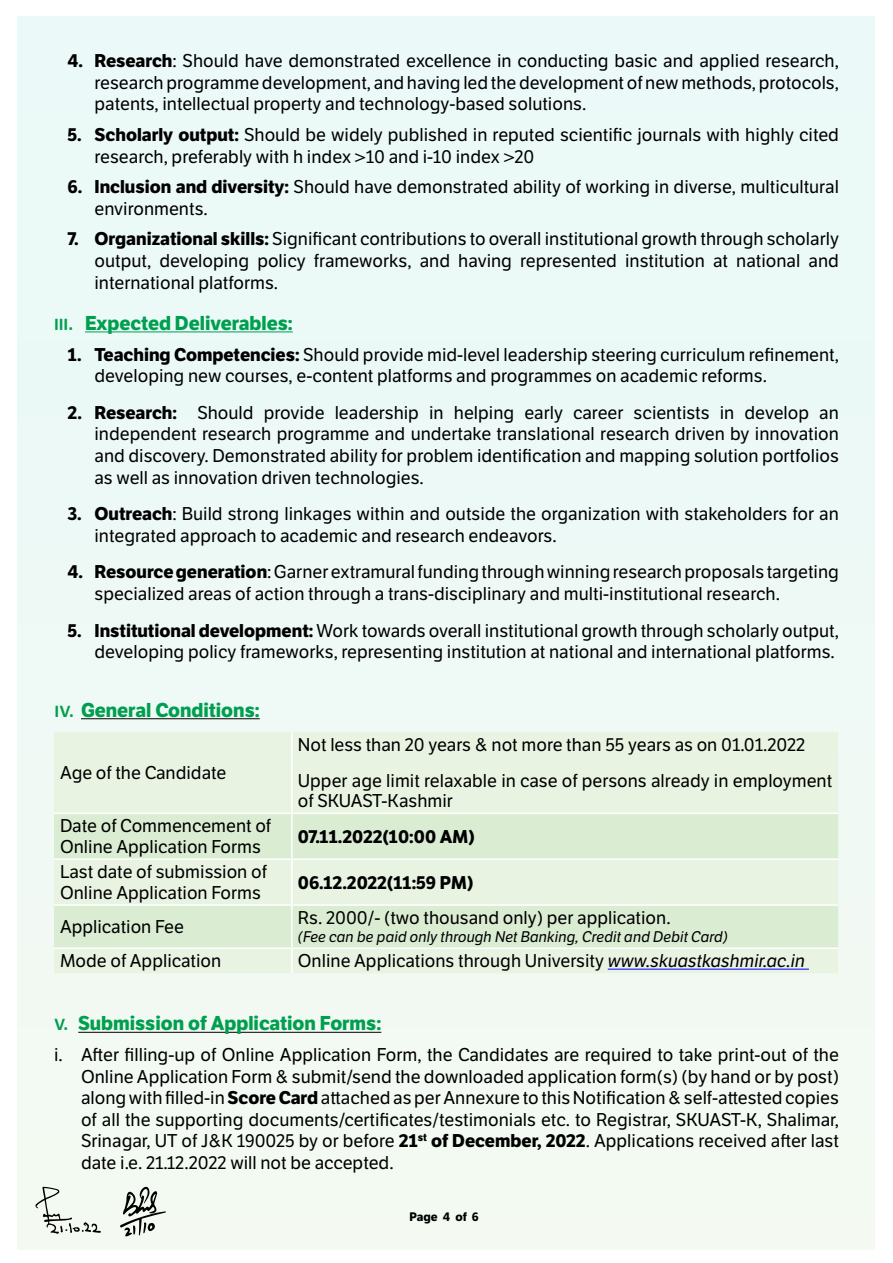
<style>
.page{position:relative;width:893px;height:1263px;background:#fff}
.page>*{position:absolute;margin:0;border:0;box-sizing:border-box;transform-origin:0 0}
.t1{font:700 19.5px "LFT Etica";color:#009f4f}
.t2{font:18px/21.6px "LFT Etica";color:#000}
.t3{font:700 18px "LFT Etica";letter-spacing:-.01em;color:#000}
.t4{font:italic 15px "LFT Etica";color:#000}
.t5{font:700 12px "LFT Etica";color:#000}
.s1{font-weight:700}
.s2{font-family:"Calibri";font-size:18px}
.s3{font-style:italic}
</style>
<div class="page">
<div style="left:17px;top:16px;width:857px;height:1233px;background:#edf9f6"></div>
<hr style="left:85px;top:331px;width:208px;height:1px;background:#009f4f">
<hr style="left:81px;top:718px;width:179px;height:1px;background:#000">
<hr style="left:78px;top:1032px;width:303px;height:1px;background:#000">
<div style="left:54px;top:732px;width:784px;height:241px;background:#e8f3e2"></div>
<svg style="left:54px;top:814px;width:784px;height:133px;fill:#daecd2"></svg>
<hr style="left:291px;top:732px;width:2px;height:81px;background:#fff">
<hr style="left:54px;top:813px;width:238px;height:1px;background:#fff">
<hr style="left:292px;top:813px;width:546px;height:1px;background:#fff">
<hr style="left:291px;top:814px;width:2px;height:44px;background:#fff">
<hr style="left:54px;top:858px;width:238px;height:2px;background:#fff">
<hr style="left:292px;top:858px;width:546px;height:2px;background:#fff">
<hr style="left:291px;top:860px;width:2px;height:44px;background:#fff">
<hr style="left:54px;top:904px;width:238px;height:2px;background:#fff">
<hr style="left:292px;top:904px;width:546px;height:2px;background:#fff">
<hr style="left:291px;top:906px;width:2px;height:41px;background:#fff">
<hr style="left:54px;top:947px;width:238px;height:2px;background:#fff">
<hr style="left:292px;top:947px;width:546px;height:2px;background:#fff">
<hr style="left:291px;top:949px;width:2px;height:24px;background:#fff">
<hr style="left:608px;top:969px;width:201px;height:1px;background:#00f">
<svg style="left:35px;top:1187px;width:66px;height:47px"></svg>
<svg style="left:120px;top:1186px;width:46px;height:50px"></svg>
<p class="t2" style="left:94px;top:50px;width:746px;text-align:justify;text-indent:-27px"><span class="s1">4. Research</span>: Should have demonstrated excellence in conducting basic and applied research, research programme development, and having led the development of new methods, protocols, patents, intellectual property and technology-based solutions.</p>
<p class="t2" style="left:94px;top:124px;width:746px;text-indent:-27px"><span class="s1">5. Scholarly output:</span> Should be widely published in reputed scientific journals with highly cited research, preferably with h index &gt;10 and i-10 index &gt;20</p>
<p class="t2" style="left:94px;top:176px;width:746px;text-indent:-27px"><span class="s1">6. Inclusion and diversity:</span> Should have demonstrated ability of working in diverse, multicultural environments.</p>
<p class="t2" style="left:94px;top:229px;width:746px;text-align:justify;text-indent:-27px"><span class="s1">7. Organizational skills:</span> Significant contributions to overall institutional growth through scholarly output, developing policy frameworks, and having represented institution at national and international platforms.</p>
<p class="t1" style="left:54px;top:311px;width:240px"><span class="s2">III.</span> Expected Deliverables:</p>
<p class="t2" style="left:94px;top:344px;width:746px;text-indent:-27px"><span class="s1">1. Teaching Competencies:</span> Should provide mid-level leadership steering curriculum refinement, developing new courses, e-content platforms and programmes on academic reforms.</p>
<p class="t2" style="left:94px;top:402px;width:746px;text-align:justify;text-indent:-27px"><span class="s1">2. Research:</span> Should provide leadership in helping early career scientists in develop an independent research programme and undertake translational research driven by innovation and discovery. Demonstrated ability for problem identification and mapping solution portfolios as well as innovation driven technologies.</p>
<p class="t2" style="left:94px;top:503px;width:746px;text-indent:-27px"><span class="s1">3. Outreach</span>: Build strong linkages within and outside the organization with stakeholders for an integrated approach to academic and research endeavors.</p>
<p class="t2" style="left:94px;top:562px;width:746px;text-indent:-27px"><span class="s1">4. Resource generation</span>: Garner extramural funding through winning research proposals targeting specialized areas of action through a trans-disciplinary and multi-institutional research.</p>
<p class="t2" style="left:68px;top:620px;width:773px;text-align:right"><span class="s1">5. Institutional development:</span> Work towards overall institutional growth through scholarly output, developing policy frameworks, representing institution at national and international platforms.</p>
<p class="t1" style="left:54px;top:698px;width:207px"><span class="s2">IV.</span> General Conditions:</p>
<p class="t2" style="left:60px;top:762px;width:168px">Age of the Candidate</p>
<p class="t2" style="left:298px;top:727px;width:536px;line-height:35.7px">Not less than 20 years &amp; not more than 55 years as on 01.01.2022<br>Upper age limit relaxable in case of persons already in employment</p>
<p class="t2" style="left:298px;top:790px;width:157px">of SKUAST-Kashmir</p>
<p class="t2" style="left:60px;top:816px;width:213px;line-height:20.7px">Date of Commencement of<br>Online Application Forms</p>
<p class="t3" style="left:298px;top:825px;width:179px">07.11.2022(10:00 AM)</p>
<p class="t2" style="left:60px;top:862px;width:208px;line-height:20.7px">Last date of submission of<br>Online Application Forms</p>
<p class="t3" style="left:298px;top:871px;width:177px">06.12.2022(11:59 PM)</p>
<p class="t2" style="left:60px;top:916px;width:125px">Application Fee</p>
<p class="t2" style="left:298px;top:907px;width:374px">Rs. 2000/- (two thousand only) per application.</p>
<p class="t4" style="left:298px;top:928px;width:432px">(Fee can be paid only through Net Banking, Credit and Debit Card)</p>
<p class="t2" style="left:60px;top:950px;width:163px">Mode of Application</p>
<p class="t2" style="left:298px;top:950px;width:509px">Online Applications through University <span class="s3">www.skuastkashmir.ac.in</span></p>
<p class="t1" style="left:54px;top:1011px;width:328px"><span class="s2">V.</span> Submission of Application Forms:</p>
<p class="t2" style="left:81px;top:1044px;width:759px;text-align:justify;text-indent:-27px">i. After filling-up of Online Application Form, the Candidates are required to take print-out of the Online Application Form &amp; submit/send the downloaded application form(s) (by hand or by post) along with filled-in <span class="s1">Score Card</span> attached as per Annexure to this Notification &amp; self-attested copies of all the supporting documents/certificates/testimonials etc. to Registrar, SKUAST-K, Shalimar, Srinagar, UT of J&amp;K 190025 by or before <span class="s1">21</span><sup>st</sup> <span class="s1">of December, 2022</span>. Applications received after last date i.e. 21.12.2022 will not be accepted.</p>
<p class="t5" style="left:410px;top:1209px;width:71px">Page 4 of 6</p>
</div>
